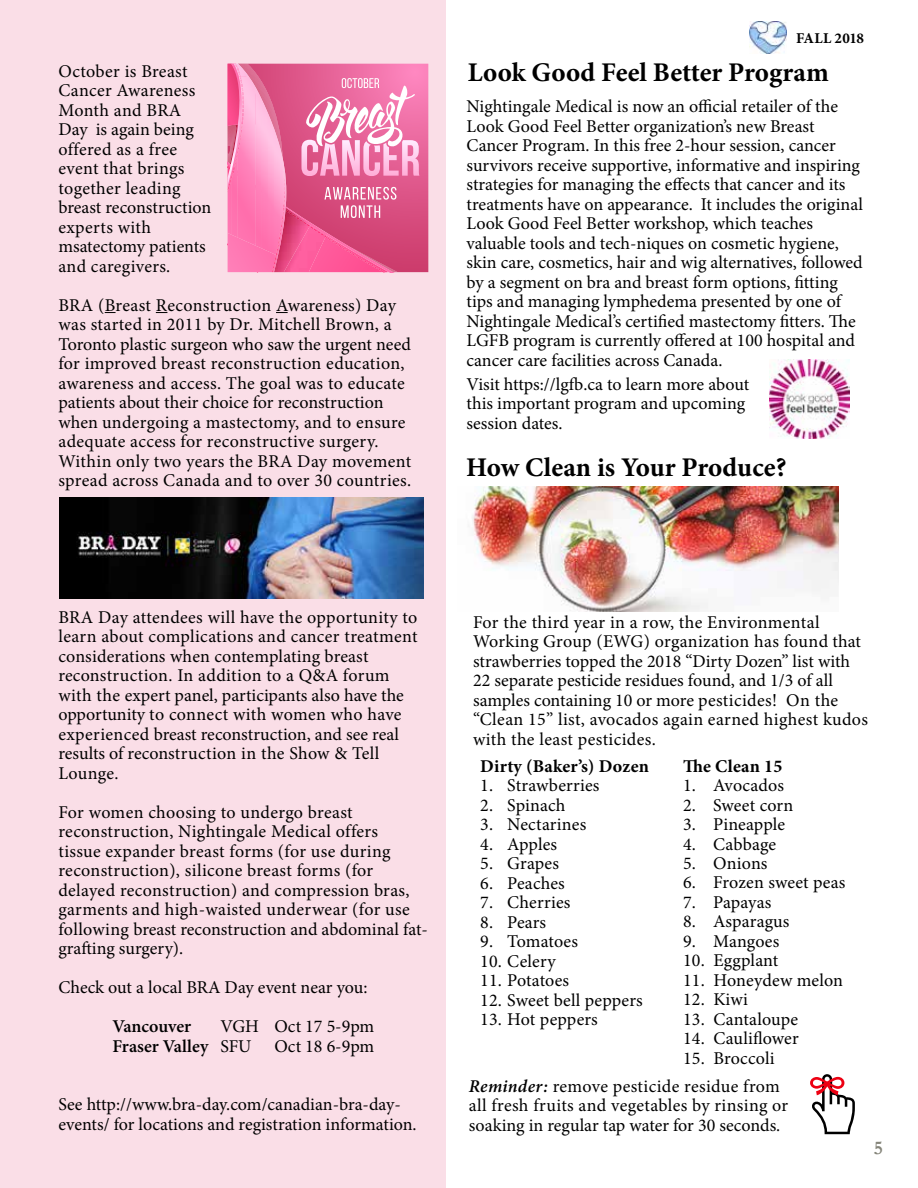
<style>
.page{position:relative;width:918px;height:1188px;background:#fff}
.page>*{position:absolute;margin:0;border:0;box-sizing:border-box;transform-origin:0 0}
.t1{font:700 27px "Minion Pro";color:#000}
.t2{font:700 19.5px "Garamond";color:#85857a}
.t3{font:18px/19.5px "Minion Pro";letter-spacing:.005em;color:#000}
.t4{font:700 18px "Minion Pro";letter-spacing:.01em;color:#000}
.t5{font:600 18px "Minion Pro";letter-spacing:-.005em;color:#000}
.t6{font:700 15px "Minion Pro";letter-spacing:-.005em;color:#000}
.s1{font-weight:600}
.s2{font-weight:600;font-style:italic}
</style>
<div class="page">
<div style="left:0;top:0;width:445px;height:1188px;background:#fadee7"></div>
<img style="left:750px;top:22px;width:36px;height:32px">
<svg style="left:276px;top:312px;width:12px;height:1px"></svg>
<svg style="left:810px;top:1074px;width:45px;height:60px"></svg>
<img style="left:472px;top:486px;width:366px;height:125px">
<img style="left:770px;top:359px;width:79px;height:79px">
<img style="left:60px;top:498px;width:363px;height:100px">
<svg style="left:228px;top:64px;width:200px;height:208px"></svg>
<p class="t3" style="left:58px;top:61px;width:154px">October is Breast<br>Cancer Awareness<br>Month and BRA<br>Day is again being offered as a free event that brings together leading breast reconstruction experts with msatectomy patients and caregivers.</p>
<p class="t3" style="left:58px;top:295px;width:354px">BRA (Breast Reconstruction Awareness) Day was started in 2011 by Dr. Mitchell Brown, a Toronto plastic surgeon who saw the urgent need for improved breast reconstruction education, awareness and access. The goal was to educate patients about their choice for reconstruction when undergoing a mastectomy, and to ensure adequate access for reconstructive surgery.<br>Within only two years the BRA Day movement spread across Canada and to over 30 countries.</p>
<p class="t6" style="left:796px;top:28px;width:69px">FALL 2018</p>
<h1 class="t1" style="left:468px;top:53px;width:363px">Look Good Feel Better Program</h1>
<p class="t3" style="left:467px;top:97px;width:398px">Nightingale Medical is now an official retailer of the Look Good Feel Better organization’s new Breast Cancer Program. In this free 2-hour session, cancer survivors receive supportive, informative and inspiring strategies for managing the effects that cancer and its treatments have on appearance. It includes the original Look Good Feel Better workshop, which teaches valuable tools and tech-niques on cosmetic hygiene, skin care, cosmetics, hair and wig alternatives, followed by a segment on bra and breast form options, fitting tips and managing lymphedema presented by one of Nightingale Medical’s certified mastectomy fitters. The LGFB program is currently offered at 100 hospital and cancer care facilities across Canada.</p>
<p class="t3" style="left:467px;top:374px;width:284px">Visit https://lgfb.ca to learn more about this important program and upcoming session dates.</p>
<h1 class="t1" style="left:466px;top:449px;width:322px">How Clean is Your Produce?</h1>
<p class="t3" style="left:58px;top:607px;width:361px">BRA Day attendees will have the opportunity to learn about complications and cancer treatment considerations when contemplating breast reconstruction. In addition to a Q&amp;A forum with the expert panel, participants also have the opportunity to connect with women who have experienced breast reconstruction, and see real results of reconstruction in the Show &amp; Tell Lounge.</p>
<p class="t3" style="left:58px;top:802px;width:371px">For women choosing to undergo breast reconstruction, Nightingale Medical offers<br>tissue expander breast forms (for use during reconstruction), silicone breast forms (for delayed reconstruction) and compression bras, garments and high-waisted underwear (for use following breast reconstruction and abdominal fat&shy;grafting surgery).</p>
<p class="t3" style="left:58px;top:978px;width:311px">Check out a local BRA Day event near you:</p>
<p class="t5" style="left:112px;top:1014px;width:80px">Vancouver</p>
<p class="t3" style="left:112px;top:1017px;width:263px;text-indent:108px">VGH Oct 17 5-9pm<br><span class="s1">Fraser Valley</span> SFU</p>
<p class="t3" style="left:274px;top:1036px;width:101px">Oct 18 6-9pm</p>
<p class="t3" style="left:58px;top:1095px;width:360px">See http://www.bra-day.com/canadian-bra-day&shy;events/ for locations and registration information.</p>
<p class="t3" style="left:473px;top:612px;width:397px">For the third year in a row, the Environmental Working Group (EWG) organization has found that strawberries topped the 2018 “Dirty Dozen” list with 22 separate pesticide residues found, and 1/3 of all samples containing 10 or more pesticides! On the “Clean 15” list, avocados again earned highest kudos with the least pesticides.</p>
<p class="t4" style="left:480px;top:753px;width:170px">Dirty (Baker’s) Dozen</p>
<p class="t3" style="left:480px;top:776px;width:121px">1. Strawberries</p>
<p class="t3" style="left:480px;top:795px;width:87px">2. Spinach</p>
<p class="t3" style="left:480px;top:815px;width:108px">3. Nectarines</p>
<p class="t3" style="left:480px;top:834px;width:78px">4. Apples</p>
<p class="t3" style="left:480px;top:854px;width:80px">5. Grapes</p>
<p class="t3" style="left:480px;top:873px;width:86px">6. Peaches</p>
<p class="t3" style="left:480px;top:893px;width:92px">7. Cherries</p>
<p class="t3" style="left:480px;top:912px;width:67px">8. Pears</p>
<p class="t3" style="left:480px;top:932px;width:99px">9. Tomatoes</p>
<p class="t3" style="left:480px;top:951px;width:77px">10. Celery</p>
<p class="t3" style="left:480px;top:971px;width:90px">11. Potatoes</p>
<p class="t3" style="left:480px;top:990px;width:164px">12. Sweet bell peppers</p>
<p class="t3" style="left:480px;top:1010px;width:119px">13. Hot peppers</p>
<p class="t4" style="left:683px;top:753px;width:101px">The Clean 15</p>
<p class="t3" style="left:683px;top:776px;width:103px">1. Avocados</p>
<p class="t3" style="left:683px;top:795px;width:112px">2. Sweet corn</p>
<p class="t3" style="left:683px;top:815px;width:104px">3. Pineapple</p>
<p class="t3" style="left:683px;top:834px;width:95px">4. Cabbage</p>
<p class="t3" style="left:683px;top:854px;width:86px">5. Onions</p>
<p class="t3" style="left:683px;top:873px;width:164px">6. Frozen sweet peas</p>
<p class="t3" style="left:683px;top:893px;width:90px">7. Papayas</p>
<p class="t3" style="left:683px;top:912px;width:108px">8. Asparagus</p>
<p class="t3" style="left:683px;top:932px;width:98px">9. Mangoes</p>
<p class="t3" style="left:683px;top:951px;width:97px">10. Eggplant</p>
<p class="t3" style="left:683px;top:971px;width:162px">11. Honeydew melon</p>
<p class="t3" style="left:683px;top:990px;width:66px">12. Kiwi</p>
<p class="t3" style="left:683px;top:1010px;width:117px">13. Cantaloupe</p>
<p class="t3" style="left:683px;top:1029px;width:117px">14. Cauliflower</p>
<p class="t3" style="left:683px;top:1049px;width:93px">15. Broccoli</p>
<p class="t3" style="left:469px;top:1076px;width:321px"><span class="s2">Reminder:</span> remove pesticide residue from all fresh fruits and vegetables by rinsing or soaking in regular tap water for 30 seconds.</p>
<p class="t2" style="left:874px;top:1135px;width:11px">5</p>
</div>
